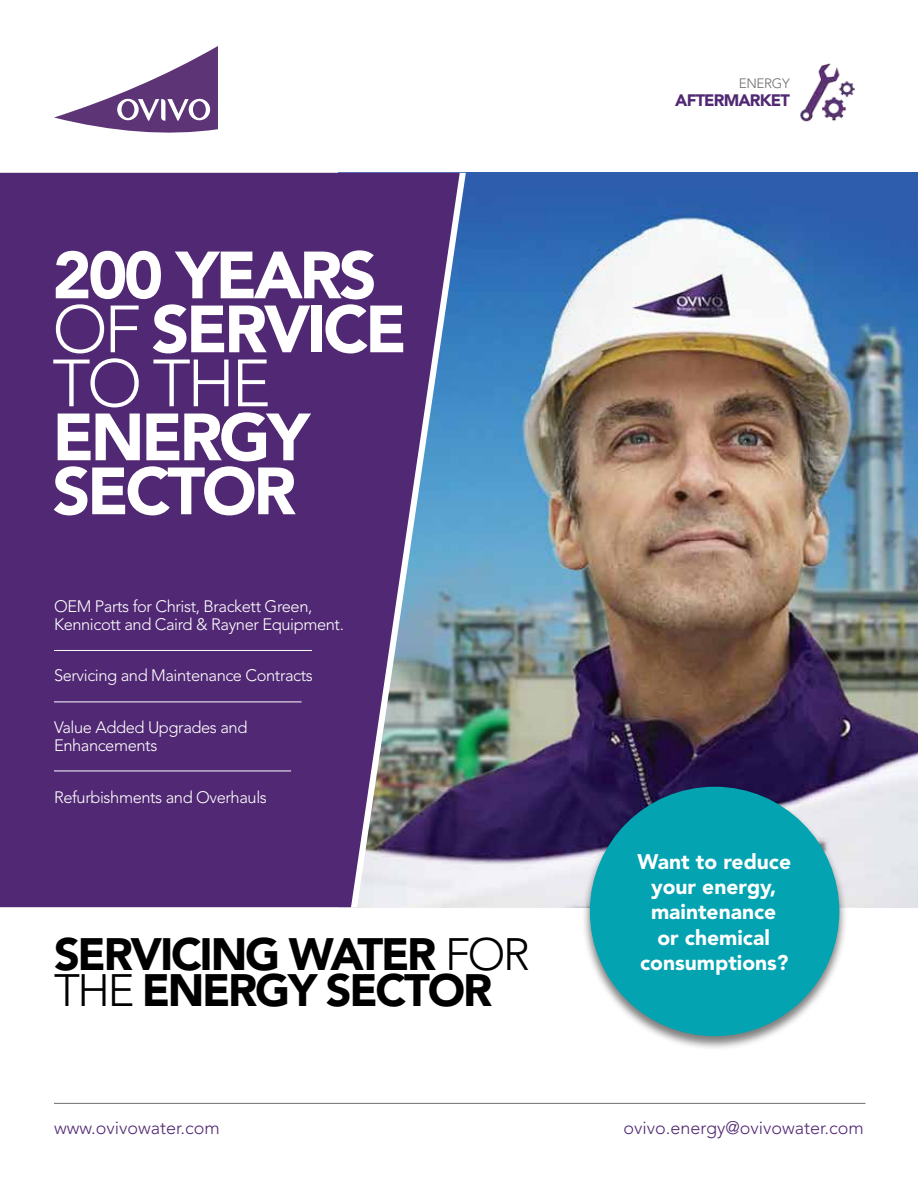
<style>
.page{position:relative;width:918px;height:1188px;background:#fff}
.page>*{position:absolute;margin:0;border:0;box-sizing:border-box;transform-origin:0 0}
.t1{font:900 66px/54px "Avenir LT Std";letter-spacing:-.05em;color:#fff}
.t2{font:900 45px/36px "Avenir LT Std";letter-spacing:-.05em;color:#000}
.t3{font:900 21px/25.2px "Avenir LT Std";color:#fff;text-align:center}
.t4{font:300 18px "Avenir LT Std";color:#512873}
.t5{font:300 16.5px/18px "Avenir LT Std";letter-spacing:-.025em;color:#fff}
.t6{font:900 16.5px "Avenir LT Std";letter-spacing:-.05em;color:#512873}
.t7{font:300 13.5px "Avenir LT Std";letter-spacing:-.025em;color:#6d6e71}
.s1{font-weight:300}
</style>
<div class="page">
<img style="left:466px;top:173px;width:452px;height:734px">
<svg style="left:0;top:173px;width:460px;height:734px;background:#57367a"></svg>
<svg style="left:54px;top:46px;width:164px;height:87px"></svg>
<hr style="left:54px;top:702px;width:248px;height:1px;background:#fff">
<hr style="left:54px;top:771px;width:237px;height:1px;background:#fff">
<hr style="left:54px;top:1103px;width:812px;height:1px;background:#6d6e71">
<hr style="left:54px;top:650px;width:258px;height:1px;background:#fff">
<img style="left:800px;top:63px;width:55px;height:59px">
<div style="left:582px;top:785px;width:265px;height:266px;background:#000;opacity:.51"></div>
<div style="left:590px;top:787px;width:249px;height:249px;background:#03a3b1;border-radius:50%"></div>
<h1 class="t1" style="left:52px;top:248px;width:356px">200 YEARS<br><span class="s1">OF</span> SERVICE<br><span class="s1">TO THE</span></h1>
<h1 class="t1" style="left:52px;top:410px;width:259px">ENERGY<br>SECTOR</h1>
<p class="t5" style="left:54px;top:597px;width:292px">OEM Parts for Christ, Brackett Green,<br>Kennicott and Caird &amp; Rayner Equipment.</p>
<p class="t5" style="left:54px;top:667px;width:260px">Servicing and Maintenance Contracts</p>
<p class="t5" style="left:54px;top:718px;width:195px">Value Added Upgrades and<br>Enhancements</p>
<p class="t5" style="left:54px;top:788px;width:214px">Refurbishments and Overhauls</p>
<h2 class="t2" style="left:54px;top:937px;width:477px">SERVICING WATER <span class="s1">FOR<br>THE</span> ENERGY SECTOR</h2>
<p class="t7" style="left:739px;top:75px;width:53px">ENERGY</p>
<p class="t6" style="left:675px;top:90px;width:116px">AFTERMARKET</p>
<p class="t3" style="left:638px;top:849px;width:155px">Want to reduce your energy, maintenance<br>or chemical consumptions?</p>
<p class="t4" style="left:54px;top:1117px;width:167px">www.ovivowater.com</p>
<p class="t4" style="left:623px;top:1117px;width:242px">ovivo.energy@ovivowater.com</p>
</div>
